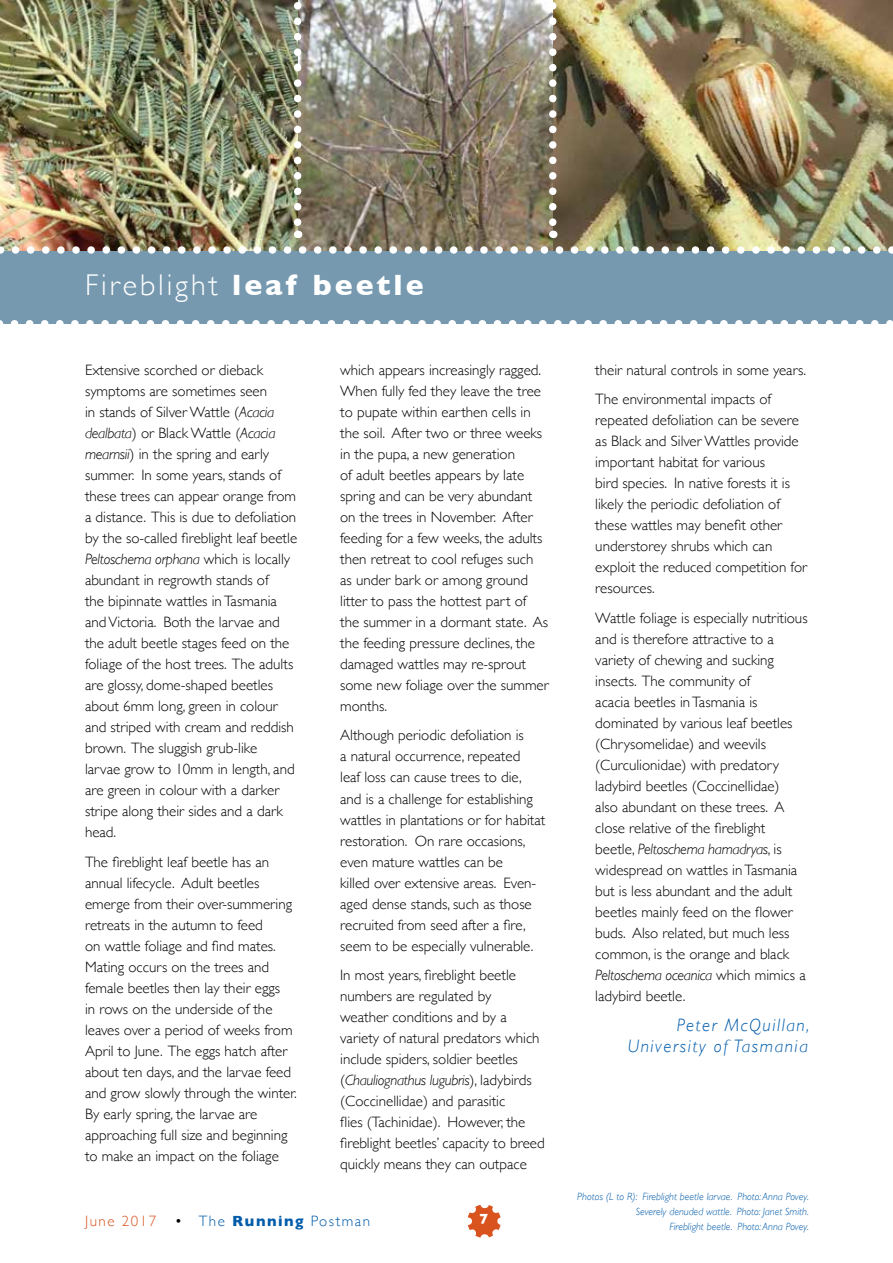
<style>
.page{position:relative;width:893px;height:1263px;background:#fff}
.page>*{position:absolute;margin:0;border:0;box-sizing:border-box;transform-origin:0 0}
.Heading{font:300 30px "Gill Sans";letter-spacing:.1em;color:#fff}
.Body_type{font:italic 300 18px/21px "Gill Sans";letter-spacing:.085em;color:#005cab;text-align:right}
.Body_type-2{font:300 15px/21px "Gill Sans";color:#000}
.t1{font:300 15px "Gill Sans";letter-spacing:.1em;color:#005cab}
.t2{font:700 15px "Gill Sans";color:#fff}
.Photo_captions{font:italic 300 10.5px/15px "Gill Sans";color:#005cab;text-align:right}
.s1{font-weight:700}
.s2{font-style:italic}
.s3{color:#d9531e}
.s4{color:#000}
</style>
<div class="page">
<div style="left:0;top:250px;width:893px;height:74px;background:#7699b0"></div>
<img style="left:553px;top:0;width:340px;height:246px">
<svg style="left:298px;top:0;width:255px;height:246px;background:#8d8676"></svg>
<img style="left:0;top:0;width:298px;height:246px">
<img style="left:0;top:246px;width:893px;height:8px">
<svg style="left:0;top:320px;width:893px;height:4px"></svg>
<svg style="left:467px;top:1204px;width:34px;height:34px"></svg>
<svg style="left:294px;top:0;width:7px;height:238px"></svg>
<svg style="left:549px;top:0;width:8px;height:238px"></svg>
<p class="Heading" style="left:85px;top:262px;width:340px">Fireblight <span class="s1">leaf beetle</span></p>
<p class="Body_type-2" style="left:85px;top:359px;width:214px">Extensive scorched or dieback symptoms are sometimes seen<br>in stands of Silver Wattle (<span class="s2">Acacia dealbata</span>) or Black Wattle (<span class="s2">Acacia mearnsii</span>) in the spring and early summer. In some years, stands of these trees can appear orange from a distance. This is due to defoliation by the so-called fireblight leaf beetle<br><span class="s2">Peltoschema orphana</span> which is locally abundant in regrowth stands of<br>the bipinnate wattles in Tasmania and Victoria. Both the larvae and the adult beetle stages feed on the foliage of the host trees. The adults are glossy, dome-shaped beetles about 6mm long, green in colour and striped with cream and reddish brown. The sluggish grub-like<br>larvae grow to 10mm in length, and are green in colour with a darker stripe along their sides and a dark head.</p>
<p class="Body_type-2" style="left:85px;top:850px;width:213px">The fireblight leaf beetle has an annual lifecycle. Adult beetles emerge from their over-summering retreats in the autumn to feed<br>on wattle foliage and find mates.<br>Mating occurs on the trees and female beetles then lay their eggs<br>in rows on the underside of the leaves over a period of weeks from<br>April to June. The eggs hatch after about ten days, and the larvae feed and grow slowly through the winter.<br>By early spring, the larvae are approaching full size and beginning to make an impact on the foliage</p>
<p class="Body_type-2" style="left:340px;top:359px;width:210px">which appears increasingly ragged.<br>When fully fed they leave the tree to pupate within earthen cells in the soil. After two or three weeks in the pupa, a new generation<br>of adult beetles appears by late spring and can be very abundant on the trees in November. After feeding for a few weeks, the adults then retreat to cool refuges such as under bark or among ground litter to pass the hottest part of the summer in a dormant state. As the feeding pressure declines, the damaged wattles may re-sprout some new foliage over the summer months.</p>
<p class="Body_type-2" style="left:340px;top:724px;width:207px">Although periodic defoliation is<br>a natural occurrence, repeated<br>leaf loss can cause trees to die, and is a challenge for establishing wattles in plantations or for habitat restoration. On rare occasions, even mature wattles can be<br>killed over extensive areas. Even&shy;aged dense stands, such as those recruited from seed after a fire, seem to be especially vulnerable.</p>
<p class="Body_type-2" style="left:340px;top:964px;width:206px">In most years, fireblight beetle numbers are regulated by<br>weather conditions and by a variety of natural predators which include spiders, soldier beetles (<span class="s2">Chauliognathus lugubris</span>), ladybirds (Coccinellidae) and parasitic<br>flies (Tachinidae). However, the fireblight beetles’ capacity to breed quickly means they can outpace</p>
<p class="t1" style="left:85px;top:1209px;width:286px"><span class="s3">June 2017</span> <span class="s4">•</span> The <span class="s1">Running</span> Postman</p>
<p class="t2" style="left:479px;top:1207px;width:10px">7</p>
<p class="Body_type-2" style="left:595px;top:359px;width:212px">their natural controls in some years.</p>
<p class="Body_type-2" style="left:595px;top:388px;width:213px">The environmental impacts of repeated defoliation can be severe as Black and Silver Wattles provide important habitat for various<br>bird species. In native forests it is likely the periodic defoliation of these wattles may benefit other understorey shrubs which can exploit the reduced competition for resources.</p>
<p class="Body_type-2" style="left:595px;top:607px;width:214px">Wattle foliage is especially nutritious and is therefore attractive to a variety of chewing and sucking insects. The community of<br>acacia beetles in Tasmania is dominated by various leaf beetles (Chrysomelidae) and weevils (Curculionidae) with predatory ladybird beetles (Coccinellidae)<br>also abundant on these trees. A close relative of the fireblight beetle, <span class="s2">Peltoschema hamadryas</span>, is widespread on wattles in Tasmania but is less abundant and the adult beetles mainly feed on the flower buds. Also related, but much less common, is the orange and black<br><span class="s2">Peltoschema oceanica</span> which mimics a ladybird beetle.</p>
<p class="Body_type" style="left:628px;top:1014px;width:183px">Peter McQuillan,<br>University of Tasmania</p>
<p class="Photo_captions" style="left:577px;top:1189px;width:233px">Photos (L to R): Fireblight beetle larvae. Photo: Anna Povey.<br>Severely denuded wattle. Photo: Janet Smith.<br>Fireblight beetle. Photo: Anna Povey.</p>
</div>
